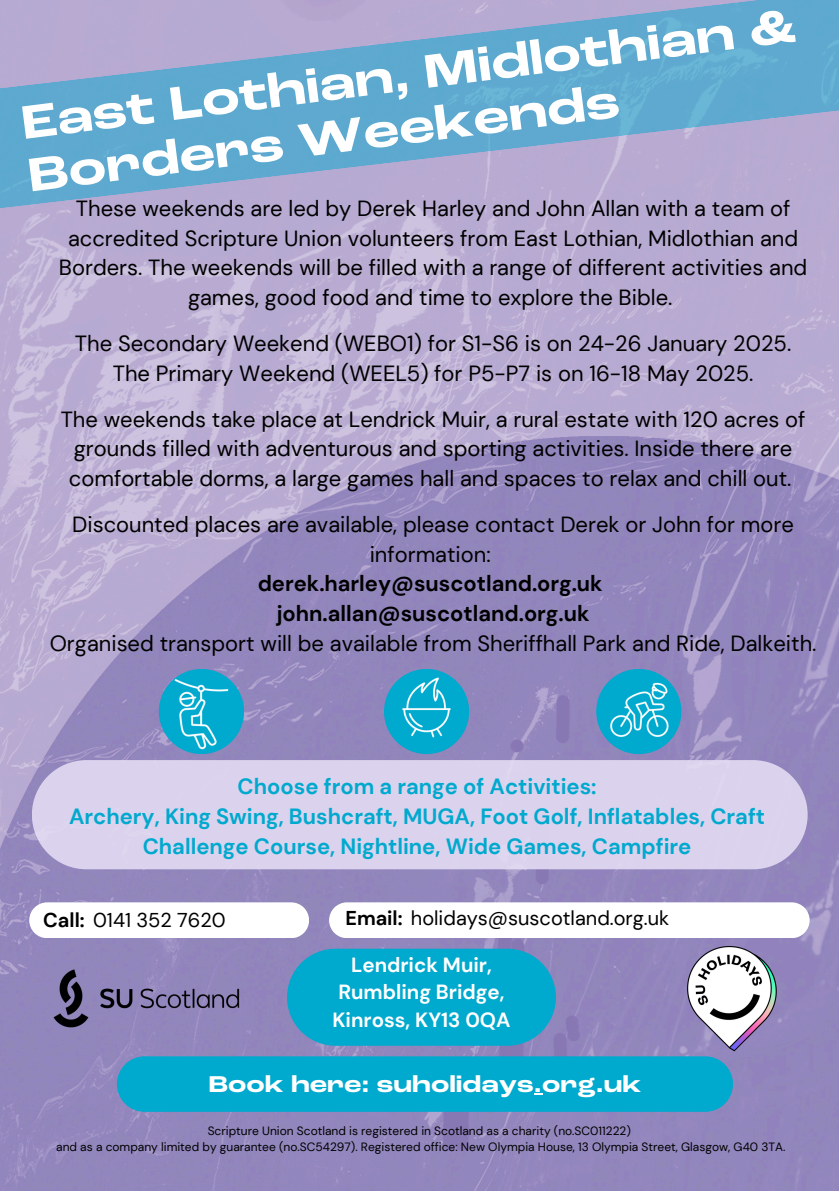
<style>
.page{position:relative;width:839px;height:1191px;background:#fff}
.page>*{position:absolute;margin:0;border:0;box-sizing:border-box;transform-origin:0 0}
.t1{font:700 expanded 49.4px/53.4px "Roc Grotesk";color:#fff}
.t2{font:700 expanded 24px "Roc Grotesk";color:#fff}
.t3{font:22px/29.8px "DM Sans";color:#000;text-align:center}
.t4{font:700 22px/30px "DM Sans";color:#00a9ce;text-align:center}
.t5{font:700 20.4px/27.6px "DM Sans";color:#fff;text-align:center}
.t6{font:20px "DM Sans";color:#000}
.t7{font:12px "DM Sans";color:#000}
.s1{font-weight:700}
</style>
<div class="page">
<img style="left:0;top:219px;width:838px;height:972px">
<div style="left:32px;top:760px;width:775px;height:109px;background:#dbd3ed;border-radius:55px"></div>
<svg style="left:29px;top:902px;width:280px;height:36px"></svg>
<svg style="left:329px;top:902px;width:480px;height:36px"></svg>
<img style="left:27px;top:925px;width:250px;height:147px">
<div style="left:117px;top:1056px;width:616px;height:56px;background:#00a9ce;border-radius:28px"></div>
<svg style="left:287px;top:949px;width:269px;height:97px;background:#0ba6cc"></svg>
<img style="left:672px;top:913px;width:120px;height:171px">
<img style="left:134px;top:646px;width:135px;height:114px">
<img style="left:361px;top:642px;width:130px;height:118px">
<img style="left:575px;top:646px;width:128px;height:114px">
<svg style="left:0;top:0;width:838px;height:219px;background:#86a9d1"></svg>
<p class="t1" style="left:18px;top:98px;width:781px;rotate:-7deg">East Lothian, Midlothian &amp;<br>Borders Weekends</p>
<p class="t3" style="left:59px;top:193px;width:750px">These weekends are led by Derek Harley and John Allan with a team of accredited Scripture Union volunteers from East Lothian, Midlothian and Borders. The weekends will be filled with a range of different activities and games, good food and time to explore the Bible.</p>
<h4 class="t3" style="left:75px;top:329px;width:717px">The Secondary Weekend (WEBO1) for S1-S6 is on 24-26 January 2025.<br>The Primary Weekend (WEEL5) for P5-P7 is on 16-18 May 2025.</h4>
<h2 class="t3" style="left:61px;top:404px;width:746px">The weekends take place at Lendrick Muir, a rural estate with 120 acres of grounds filled with adventurous and sporting activities. Inside there are comfortable dorms, a large games hall and spaces to relax and chill out.</h2>
<p class="t3" style="left:50px;top:509px;width:768px">Discounted places are available, please contact Derek or John for more information:<br><span class="s1">derek.harley@suscotland.org.uk<br>john.allan@suscotland.org.uk<br></span>Organised transport will be available from Sheriffhall Park and Ride, Dalkeith.</p>
<h4 class="t4" style="left:69px;top:771px;width:697px">Choose from a range of Activities:<br>Archery, King Swing, Bushcraft, MUGA, Foot Golf, Inflatables, Craft<br>Challenge Course, Nightline, Wide Games, Campfire</h4>
<h3 class="t6" style="left:43px;top:907px;width:184px"><span class="s1">Call:</span> 0141 352 7620</h3>
<h2 class="t6" style="left:345px;top:905px;width:325px"><span class="s1">Email:</span> holidays@suscotland.org.uk</h2>
<h4 class="t5" style="left:332px;top:951px;width:179px">Lendrick Muir,<br>Rumbling Bridge,<br>Kinross, KY13 0QA</h4>
<h5 class="t2" style="left:208px;top:1074px;width:434px">Book here: suholidays.org.uk</h5>
<h5 class="t7" style="left:208px;top:1123px;width:424px">Scripture Union Scotland is registered in Scotland as a charity (no.SC011222)</h5>
<p class="t7" style="left:56px;top:1139px;width:730px">and as a company limited by guarantee (no.SC54297). Registered office: New Olympia House, 13 Olympia Street, Glasgow, G40 3TA.</p>
</div>
